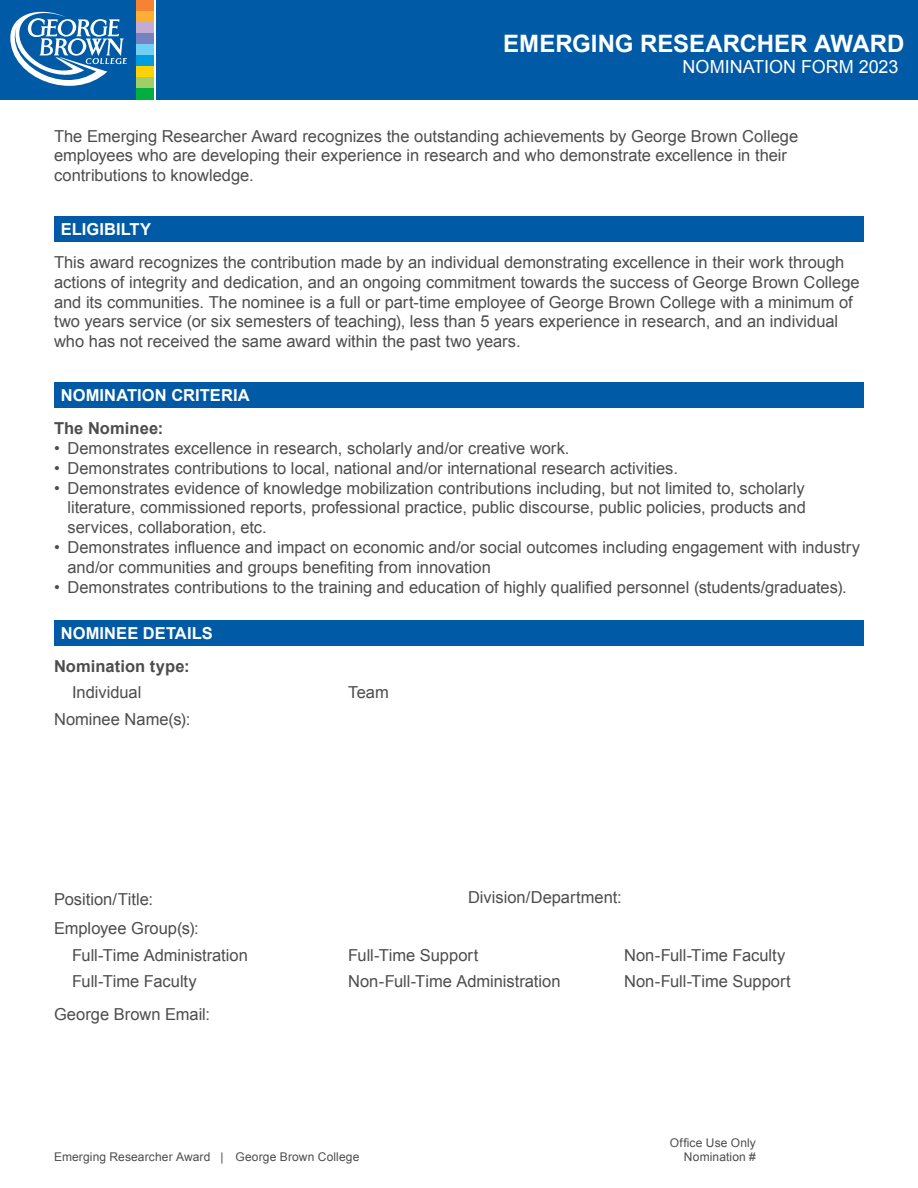
<style>
.page{position:relative;width:918px;height:1188px;background:#fff}
.page>*{position:absolute;margin:0;border:0;box-sizing:border-box;transform-origin:0 0}
.H1{font:700 24px "Arial";color:#fff}
.H1-2{font:18px "Arial";color:#fff}
.P-space_after{font:16.5px/19.8px "Arial";color:#4d4d4f}
.Bullets{font:16.5px/19.8px "Arial";color:#4d4d4f;text-align:justify}
.p_Form_fields{font:16.5px "Arial";color:#4d4d4f}
.H2-blue{font:700 16.5px "Arial";letter-spacing:.005em;color:#fff}
.p_Form_fields-2{font:700 16.5px "Arial";letter-spacing:.005em;color:#4d4d4f}
.P-space_after-2{font:700 16.5px "Arial";letter-spacing:.005em;color:#4d4d4f}
.P-space_after-3{font:12px "Arial";letter-spacing:.015em;color:#4d4d4f}
</style>
<div class="page">
<div style="left:54px;top:216px;width:810px;height:26px;background:#005aa5"></div>
<div style="left:54px;top:382px;width:810px;height:26px;background:#005aa5"></div>
<div style="left:54px;top:621px;width:810px;height:25px;background:#005aa5"></div>
<div style="left:157px;top:0;width:761px;height:99px;background:#005aa5"></div>
<div style="left:135px;top:0;width:19px;height:11px;background:#f68233"></div>
<div style="left:135px;top:11px;width:19px;height:11px;background:#fcb033"></div>
<div style="left:135px;top:22px;width:19px;height:11px;background:#c3acd3"></div>
<div style="left:135px;top:33px;width:19px;height:11px;background:#7482bf"></div>
<div style="left:135px;top:44px;width:19px;height:11px;background:#70d0f6"></div>
<div style="left:135px;top:55px;width:19px;height:11px;background:#009ddc"></div>
<div style="left:135px;top:66px;width:19px;height:11px;background:#ffd204"></div>
<div style="left:135px;top:77px;width:19px;height:11px;background:#9fcf67"></div>
<div style="left:135px;top:88px;width:19px;height:11px;background:#00af3f"></div>
<div style="left:0;top:0;width:135px;height:99px;background:#005aa5"></div>
<svg style="left:10px;top:11px;width:117px;height:75px"></svg>
<h1 class="H1" style="left:503px;top:27px;width:403px">EMERGING RESEARCHER AWARD</h1>
<h1 class="H1-2" style="left:683px;top:55px;width:217px">NOMINATION FORM 2023</h1>
<p class="P-space_after" style="left:54px;top:126px;width:746px">The Emerging Researcher Award recognizes the outstanding achievements by George Brown College employees who are developing their experience in research and who demonstrate excellence in their contributions to knowledge.</p>
<h2 class="H2-blue" style="left:61px;top:218px;width:92px">ELIGIBILTY</h2>
<p class="P-space_after" style="left:54px;top:253px;width:807px">This award recognizes the contribution made by an individual demonstrating excellence in their work through actions of integrity and dedication, and an ongoing commitment towards the success of George Brown College and its communities. The nominee is a full or part-time employee of George Brown College with a minimum of two years service (or six semesters of teaching), less than 5 years experience in research, and an individual who has not received the same award within the past two years.</p>
<h2 class="H2-blue" style="left:61px;top:384px;width:191px">NOMINATION CRITERIA</h2>
<p class="P-space_after-2" style="left:54px;top:417px;width:111px">The Nominee:</p>
<p class="Bullets" style="left:54px;top:438px;width:517px">• Demonstrates excellence in research, scholarly and/or creative work.</p>
<p class="Bullets" style="left:54px;top:458px;width:625px">• Demonstrates contributions to local, national and/or international research activities.</p>
<p class="Bullets" style="left:68px;top:478px;width:740px;text-indent:-14px">• Demonstrates evidence of knowledge mobilization contributions including, but not limited to, scholarly literature, commissioned reports, professional practice, public discourse, public policies, products and services, collaboration, etc.</p>
<p class="Bullets" style="left:68px;top:537px;width:794px;text-indent:-14px">• Demonstrates influence and impact on economic and/or social outcomes including engagement with industry and/or communities and groups benefiting from innovation</p>
<p class="Bullets" style="left:54px;top:577px;width:794px">• Demonstrates contributions to the training and education of highly qualified personnel (students/graduates).</p>
<h2 class="H2-blue" style="left:61px;top:623px;width:154px">NOMINEE DETAILS</h2>
<p class="p_Form_fields-2" style="left:54px;top:655px;width:137px">Nomination type:</p>
<p class="p_Form_fields" style="left:72px;top:682px;width:71px">Individual</p>
<p class="p_Form_fields" style="left:348px;top:682px;width:42px">Team</p>
<p class="p_Form_fields" style="left:54px;top:708px;width:138px">Nominee Name(s):</p>
<p class="p_Form_fields" style="left:54px;top:889px;width:101px">Position/Title:</p>
<p class="p_Form_fields" style="left:468px;top:886px;width:155px">Division/Department:</p>
<p class="p_Form_fields" style="left:54px;top:918px;width:146px">Employee Group(s):</p>
<p class="p_Form_fields" style="left:72px;top:944px;width:177px">Full-Time Administration</p>
<p class="p_Form_fields" style="left:72px;top:971px;width:126px">Full-Time Faculty</p>
<p class="p_Form_fields" style="left:54px;top:1004px;width:158px">George Brown Email:</p>
<p class="p_Form_fields" style="left:348px;top:944px;width:132px">Full-Time Support</p>
<p class="p_Form_fields" style="left:348px;top:971px;width:214px">Non-Full-Time Administration</p>
<p class="P-space_after-3" style="left:54px;top:1149px;width:307px">Emerging Researcher Award | George Brown College</p>
<p class="p_Form_fields" style="left:624px;top:944px;width:163px">Non-Full-Time Faculty</p>
<p class="p_Form_fields" style="left:624px;top:971px;width:168px">Non-Full-Time Support</p>
<p class="P-space_after-3" style="left:670px;top:1135px;width:88px">Office Use Only</p>
<p class="P-space_after-3" style="left:684px;top:1149px;width:74px">Nomination #</p>
</div>
